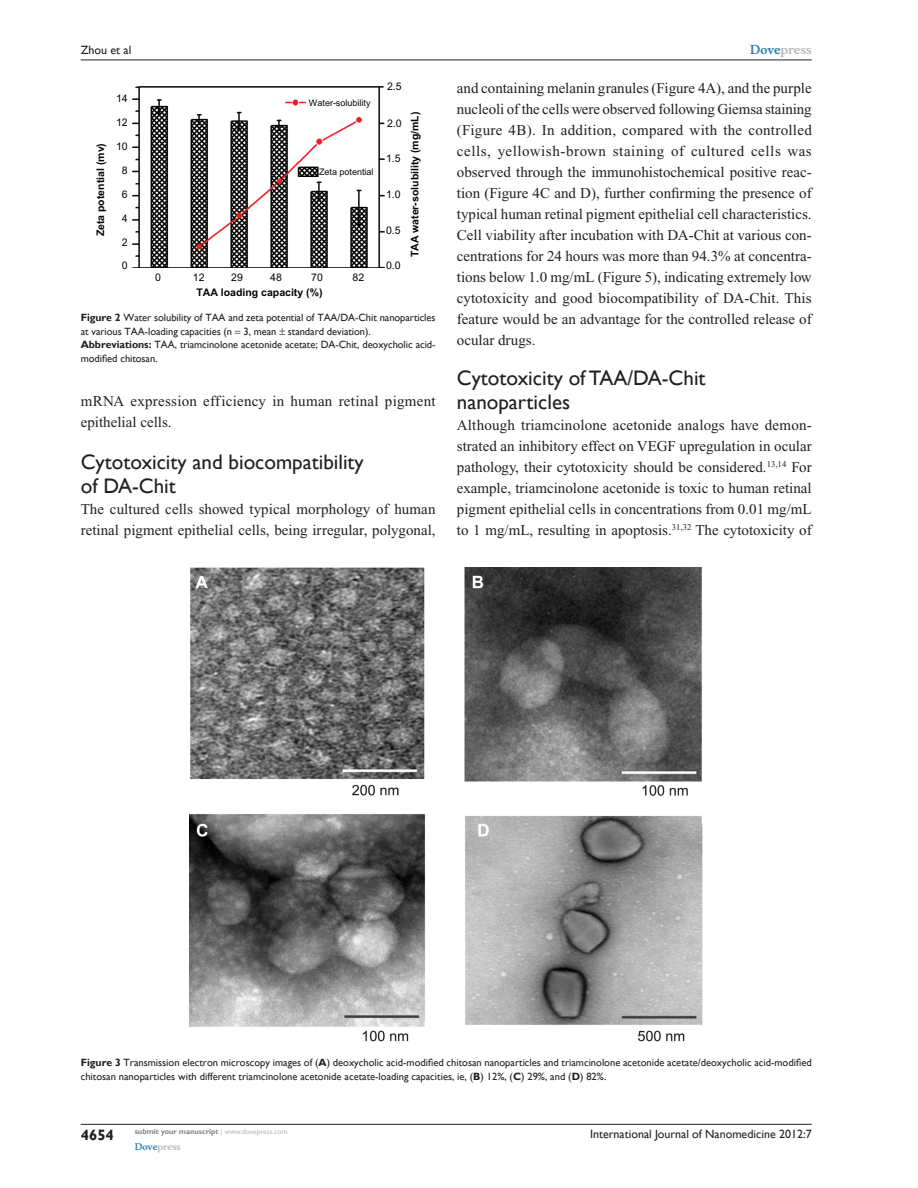
<style>
.page{position:relative;width:918px;height:1188px;background:#fff}
.page>*{position:absolute;margin:0;border:0;box-sizing:border-box;transform-origin:0 0}
.t1{font:21px/24px "Gill Sans";color:#231f20}
.TxF{font:15px/21px "Times New Roman";color:#231f20;text-align:justify}
.Tx{font:15px/21px "Times New Roman";letter-spacing:.02em;color:#231f20}
.t2{font:700 15px "Gill Sans";color:#231f20}
.t3{font:12px "Gill Sans";color:#231f20}
.t4{font:700 12px "Musee";color:#b8b9bc}
.FC{font:10.5px/13.5px "Gill Sans";color:#231f20}
.t5{font:700 10.5px "Arial";color:#040503}
.t6{font:10.5px "Arial";color:#040503}
.t7{font:9px "Arial";color:#040503}
.t8{font:700 9px "Musee";color:#b8b9bc}
.t9{font:700 7.5px "Gill Sans";color:#808285}
.s1{font-weight:700}
.s2{color:#3485ae}
.s3{font-weight:400;color:#b8b9bc}
</style>
<div class="page">
<img style="left:190px;top:568px;width:513px;height:474px">
<img style="left:132px;top:87px;width:252px;height:181px">
<hr style="left:81px;top:1124px;width:731px;height:1px;background:#231f20">
<hr style="left:81px;top:60px;width:731px;height:1px;background:#231f20">
<p class="t3" style="left:81px;top:43px;width:52px">Zhou et al</p>
<p class="t5" style="left:94px;top:236px;width:95px;rotate:-90deg">Zeta potential (mv)</p>
<p class="t6" style="left:116px;top:93px;width:13px">14</p>
<p class="t6" style="left:116px;top:117px;width:13px">12</p>
<p class="t6" style="left:116px;top:140px;width:13px">10</p>
<p class="t6" style="left:122px;top:164px;width:7px">8</p>
<p class="t6" style="left:122px;top:188px;width:7px">6</p>
<p class="t6" style="left:122px;top:212px;width:7px">4</p>
<p class="t6" style="left:122px;top:260px;width:7px">0</p>
<p class="t6" style="left:122px;top:236px;width:7px">2</p>
<p class="t7" style="left:309px;top:97px;width:63px">Water-solubility</p>
<p class="t7" style="left:319px;top:166px;width:56px">Zeta potential</p>
<p class="t6" style="left:387px;top:80px;width:16px">2.5</p>
<p class="t6" style="left:387px;top:117px;width:16px">2.0</p>
<p class="t6" style="left:386px;top:152px;width:16px">1.5</p>
<p class="t6" style="left:386px;top:188px;width:16px">1.0</p>
<p class="t6" style="left:386px;top:225px;width:16px">0.5</p>
<p class="t6" style="left:386px;top:260px;width:16px">0.0</p>
<p class="t5" style="left:409px;top:257px;width:147px;rotate:-90deg">TAA water-solubility (mg/mL)</p>
<p class="t6" style="left:155px;top:271px;width:7px">0</p>
<p class="t6" style="left:193px;top:271px;width:13px">12</p>
<p class="t6" style="left:231px;top:271px;width:13px">29</p>
<p class="t6" style="left:270px;top:271px;width:13px">48</p>
<p class="t6" style="left:311px;top:271px;width:13px">70</p>
<p class="t6" style="left:353px;top:271px;width:13px">82</p>
<p class="FC" style="left:81px;top:311px;width:356px"><span class="s1">Figure 2</span> Water solubility of TAA and zeta potential of TAA/DA-Chit nanoparticles at various TAA-loading capacities (n 3, mean standard deviation).</p>
<p class="FC" style="left:81px;top:338px;width:356px"><span class="s1">Abbreviations:</span> TAA, triamcinolone acetonide acetate; DA-Chit, deoxycholic acid&shy;modified chitosan.</p>
<p class="t5" style="left:196px;top:286px;width:128px">TAA loading capacity (%)</p>
<p class="Tx" style="left:81px;top:390px;width:357px">mRNA expression efficiency in human retinal pigment epithelial cells.</p>
<h2 class="t1" style="left:81px;top:450px;width:285px">Cytotoxicity and biocompatibility of DA-Chit</h2>
<p class="TxF" style="left:81px;top:498px;width:356px">The cultured cells showed typical morphology of human retinal pigment epithelial cells, being irregular, polygonal,</p>
<p class="t4" style="left:750px;top:43px;width:63px"><span class="s2">Dove</span>press</p>
<p class="TxF" style="left:457px;top:77px;width:356px">and containing melanin granules (Figure 4A), and the purple nucleoli of the cells were observed following Giemsa staining (Figure 4B). In addition, compared with the controlled cells, yellowish-brown staining of cultured cells was observed through the immunohistochemical positive reac&shy;tion (Figure 4C and D), further confirming the presence of typical human retinal pigment epithelial cell characteristics.<br>Cell viability after incubation with DA-Chit at various con&shy;centrations for 24 hours was more than 94.3% at concentra&shy;tions below 1.0 mg/mL (Figure 5), indicating extremely low cytotoxicity and good biocompatibility of DA-Chit. This feature would be an advantage for the controlled release of ocular drugs.</p>
<h2 class="t1" style="left:457px;top:366px;width:250px">Cytotoxicity of TAA/DA-Chit nanoparticles</h2>
<p class="TxF" style="left:457px;top:415px;width:356px">Although triamcinolone acetonide analogs have demon&shy;strated an inhibitory effect on VEGF upregulation in ocular pathology, their cytotoxicity should be considered.<sup>13,14</sup> For example, triamcinolone acetonide is toxic to human retinal pigment epithelial cells in concentrations from 0.01 mg/mL to 1 mg/mL, resulting in apoptosis.<sup>31,32</sup> The cytotoxicity of</p>
<p class="FC" style="left:81px;top:1056px;width:732px"><span class="s1">Figure 3</span> Transmission electron microscopy images of (<span class="s1">A</span>) deoxycholic acid-modified chitosan nanoparticles and triamcinolone acetonide acetate/deoxycholic acid-modified chitosan nanoparticles with different triamcinolone acetonide acetate-loading capacities, ie, (<span class="s1">B</span>) 12%, (<span class="s1">C</span>) 29%, and (<span class="s1">D</span>) 82%.</p>
<p class="t2" style="left:81px;top:1126px;width:35px">4654</p>
<p class="t9" style="left:135px;top:1127px;width:154px">submit your manuscript <span class="s3">| www.dovepress.com</span></p>
<p class="t8" style="left:135px;top:1141px;width:48px"><span class="s2">Dove</span>press</p>
<p class="t3" style="left:590px;top:1127px;width:223px">International Journal of Nanomedicine 2012:7</p>
</div>
